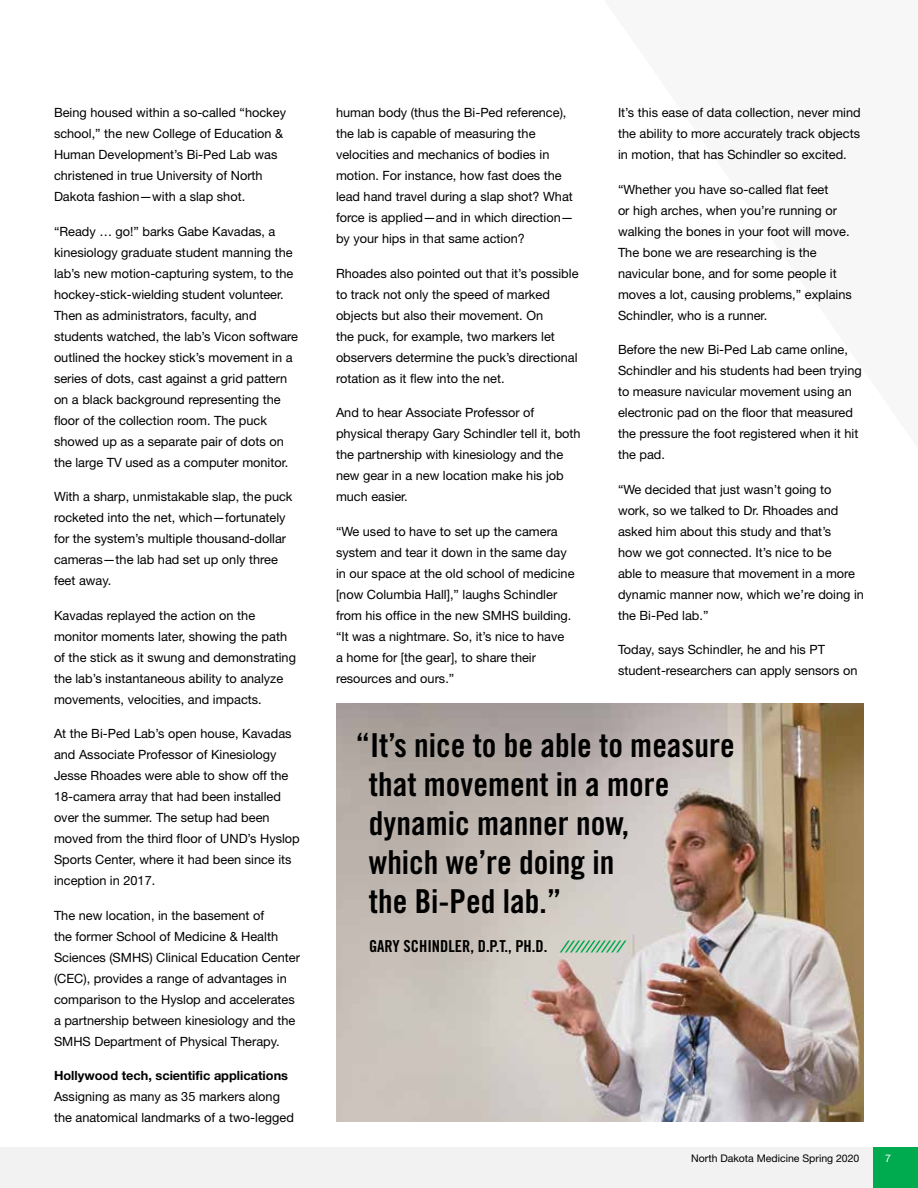
<style>
.page{position:relative;width:918px;height:1188px;background:#fff}
.page>*{position:absolute;margin:0;border:0;box-sizing:border-box;transform-origin:0 0}
.t1{font:33px/39px "Trade Gothic LT Pro Bd Cn 20";color:#000}
.t2{font:16.5px "Trade Gothic LT Pro Bd Cn 20";color:#000}
.t3{font:12.75px/21px "Helvetica Neue LT Pro";color:#000}
.t4{font:700 12.75px "Helvetica Neue LT Pro";color:#000}
.t5{font:10.5px "Helvetica Neue LT Pro";color:#000}
.t6{font:10.5px "Helvetica Neue LT Pro";color:#fff}
</style>
<div class="page">
<div style="left:0;top:1148px;width:918px;height:40px;background:#f1f2f1"></div>
<div style="left:873px;top:1148px;width:45px;height:40px;background:#00aa4f"></div>
<img style="left:336px;top:704px;width:528px;height:418px">
<svg style="left:557px;top:940px;width:69px;height:13px"></svg>
<p class="t3" style="left:54px;top:102px;width:234px">Being housed within a so-called “hockey school,” the new College of Education &amp; Human Development’s Bi-Ped Lab was christened in true University of North Dakota fashion—with a slap shot.</p>
<p class="t3" style="left:54px;top:220px;width:246px">“Ready … go!” barks Gabe Kavadas, a kinesiology graduate student manning the lab’s new motion-capturing system, to the hockey-stick-wielding student volunteer.<br>Then as administrators, faculty, and students watched, the lab’s Vicon software outlined the hockey stick’s movement in a series of dots, cast against a grid pattern on a black background representing the floor of the collection room. The puck showed up as a separate pair of dots on the large TV used as a computer monitor.</p>
<p class="t3" style="left:54px;top:486px;width:240px">With a sharp, unmistakable slap, the puck rocketed into the net, which—fortunately for the system’s multiple thousand-dollar cameras—the lab had set up only three feet away.</p>
<p class="t3" style="left:54px;top:604px;width:244px">Kavadas replayed the action on the monitor moments later, showing the path of the stick as it swung and demonstrating the lab’s instantaneous ability to analyze movements, velocities, and impacts.</p>
<p class="t3" style="left:54px;top:723px;width:247px">At the Bi-Ped Lab’s open house, Kavadas and Associate Professor of Kinesiology Jesse Rhoades were able to show off the 18-camera array that had been installed over the summer. The setup had been moved from the third floor of UND’s Hyslop Sports Center, where it had been since its inception in 2017.</p>
<p class="t3" style="left:54px;top:904px;width:247px">The new location, in the basement of<br>the former School of Medicine &amp; Health Sciences (SMHS) Clinical Education Center (CEC), provides a range of advantages in comparison to the Hyslop and accelerates a partnership between kinesiology and the SMHS Department of Physical Therapy.</p>
<p class="t4" style="left:54px;top:1068px;width:236px">Hollywood tech, scientific applications</p>
<p class="t3" style="left:54px;top:1086px;width:241px">Assigning as many as 35 markers along the anatomical landmarks of a two-legged</p>
<p class="t3" style="left:336px;top:102px;width:239px">human body (thus the Bi-Ped reference), the lab is capable of measuring the velocities and mechanics of bodies in motion. For instance, how fast does the lead hand travel during a slap shot? What force is applied—and in which direction— by your hips in that same action?</p>
<p class="t3" style="left:336px;top:262px;width:244px">Rhoades also pointed out that it’s possible to track not only the speed of marked objects but also their movement. On<br>the puck, for example, two markers let observers determine the puck’s directional rotation as it flew into the net.</p>
<p class="t3" style="left:336px;top:402px;width:246px">And to hear Associate Professor of physical therapy Gary Schindler tell it, both the partnership with kinesiology and the new gear in a new location make his job much easier.</p>
<p class="t3" style="left:336px;top:520px;width:240px">“We used to have to set up the camera system and tear it down in the same day in our space at the old school of medicine [now Columbia Hall],” laughs Schindler from his office in the new SMHS building. “It was a nightmare. So, it’s nice to have<br>a home for [the gear], to share their resources and ours.”</p>
<p class="t3" style="left:618px;top:102px;width:244px;text-align:justify">It’s this ease of data collection, never mind the ability to more accurately track objects in motion, that has Schindler so excited.</p>
<p class="t3" style="left:618px;top:178px;width:235px">“Whether you have so-called flat feet<br>or high arches, when you’re running or walking the bones in your foot will move.<br>The bone we are researching is the navicular bone, and for some people it moves a lot, causing problems,” explains Schindler, who is a runner.</p>
<p class="t3" style="left:618px;top:339px;width:245px">Before the new Bi-Ped Lab came online, Schindler and his students had been trying to measure navicular movement using an electronic pad on the floor that measured the pressure the foot registered when it hit the pad.</p>
<p class="t3" style="left:618px;top:478px;width:247px">“We decided that just wasn’t going to work, so we talked to Dr. Rhoades and asked him about this study and that’s<br>how we got connected. It’s nice to be<br>able to measure that movement in a more dynamic manner now, which we’re doing in the Bi-Ped lab.”</p>
<p class="t3" style="left:618px;top:639px;width:241px">Today, says Schindler, he and his PT student-researchers can apply sensors on</p>
<h1 class="t1" style="left:369px;top:726px;width:367px;text-indent:-13px">“It’s nice to be able to measure that movement in a more dynamic manner now,<br>which we’re doing in<br>the Bi-Ped lab.”</h1>
<p class="t2" style="left:369px;top:936px;width:180px">GARY SCHINDLER, D.P.T., PH.D.</p>
<p class="t5" style="left:691px;top:1152px;width:170px">North Dakota Medicine Spring 2020</p>
<p class="t6" style="left:885px;top:1152px;width:7px">7</p>
</div>
